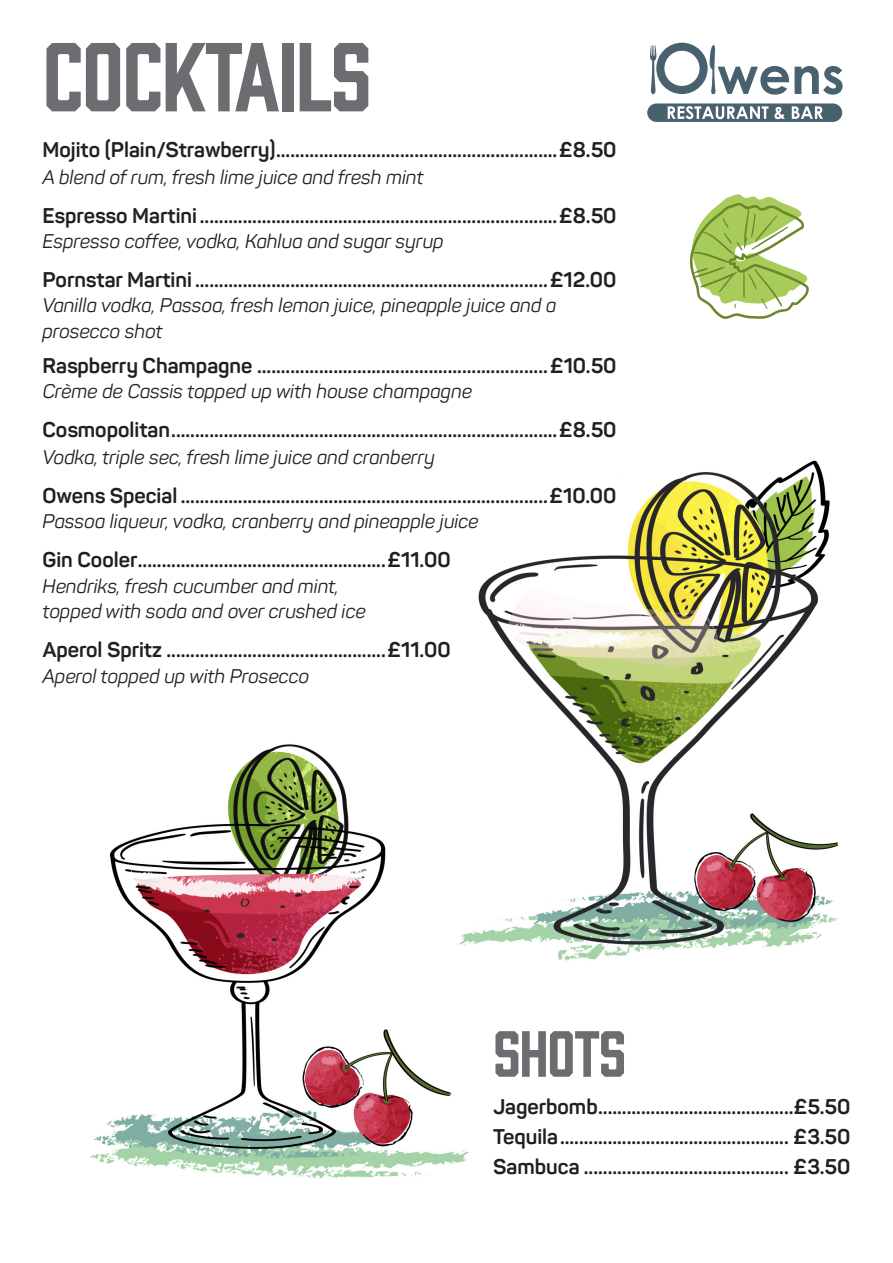
<style>
.page{position:relative;width:893px;height:1263px;background:#fff}
.page>*{position:absolute;margin:0;border:0;box-sizing:border-box;transform-origin:0 0}
.t1{font:90px "Prohibition";letter-spacing:-.02em;color:#6c6d70}
.t2{font:60px "Prohibition";letter-spacing:-.02em;color:#6c6d70}
.t3{font:700 21px/30.5px "Panton";color:#231f20;text-align:justify}
.t4{font:italic 19.5px/25.5px "Panton";color:#231f20}
</style>
<div class="page">
<img style="left:89px;top:42px;width:754px;height:1137px">
<svg style="left:650px;top:43px;width:139px;height:52px"></svg>
<svg style="left:795px;top:66px;width:47px;height:29px"></svg>
<div style="left:647px;top:103px;width:195px;height:19px;background:#48616f;border-radius:9px"></div>
<svg style="left:668px;top:106px;width:100px;height:13px"></svg>
<svg style="left:774px;top:107px;width:11px;height:12px"></svg>
<svg style="left:792px;top:106px;width:31px;height:13px"></svg>
<svg style="left:689px;top:194px;width:120px;height:125px"></svg>
<h1 class="t1" style="left:43px;top:15px;width:331px">COCKTAILS</h1>
<p class="t3" style="left:43px;top:134px;width:576px">Mojito (Plain/Strawberry)...........................................................£8.50</p>
<p class="t4" style="left:43px;top:164px;width:382px">A blend of rum, fresh lime juice and fresh mint</p>
<p class="t3" style="left:43px;top:200px;width:576px">Espresso Martini ...........................................................................£8.50</p>
<p class="t4" style="left:43px;top:228px;width:403px">Espresso coffee, vodka, Kahlua and sugar syrup</p>
<p class="t3" style="left:43px;top:264px;width:576px">Pornstar Martini ..........................................................................£12.00</p>
<p class="t4" style="left:43px;top:293px;width:515px">Vanilla vodka, Passoa, fresh lemon juice, pineapple juice and a prosecco shot</p>
<p class="t3" style="left:43px;top:350px;width:576px">Raspberry Champagne .............................................................£10.50</p>
<p class="t4" style="left:43px;top:378px;width:431px">Crème de Cassis topped up with house champagne</p>
<p class="t3" style="left:43px;top:414px;width:576px">Cosmopolitan.................................................................................£8.50</p>
<p class="t4" style="left:43px;top:444px;width:394px">Vodka, triple sec, fresh lime juice and cranberry</p>
<p class="t3" style="left:43px;top:480px;width:576px">Owens Special .............................................................................£10.00</p>
<p class="t4" style="left:43px;top:509px;width:437px">Passoa liqueur, vodka, cranberry and pineapple juice</p>
<p class="t3" style="left:43px;top:544px;width:410px">Gin Cooler....................................................£11.00</p>
<p class="t4" style="left:43px;top:573px;width:325px">Hendriks, fresh cucumber and mint, topped with soda and over crushed ice</p>
<p class="t3" style="left:43px;top:634px;width:410px">Aperol Spritz ..............................................£11.00</p>
<p class="t4" style="left:43px;top:663px;width:268px">Aperol topped up with Prosecco</p>
<h2 class="t2" style="left:493px;top:1012px;width:134px">SHOTS</h2>
<p class="t3" style="left:493px;top:1091px;width:359px">Jagerbomb.........................................£5.50<br>Tequila................................................ £3.50<br>Sambuca ........................................... £3.50</p>
</div>
